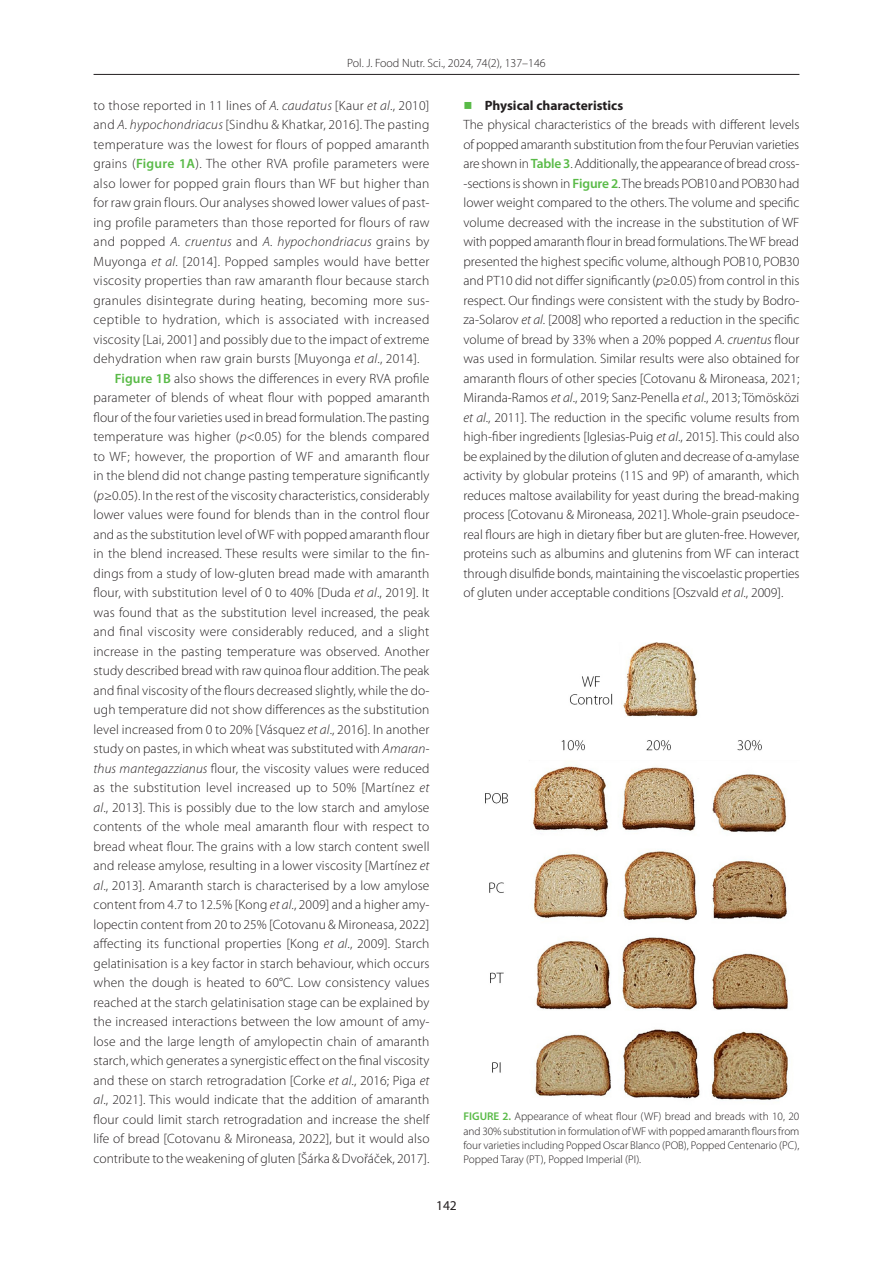
<style>
.page{position:relative;width:893px;height:1263px;background:#fff}
.page>*{position:absolute;margin:0;border:0;box-sizing:border-box;transform-origin:0 0}
._08_Tekst{font:300 13.5px/19.5px "Myriad Pro";color:#231f20;text-align:justify}
._08_Tekst_bez_wciecia{font:300 13.5px/19.5px "Myriad Pro";letter-spacing:.005em;color:#231f20;text-align:justify}
._12_Srodtytul_2{font:700 13.5px "Myriad Pro";color:#231f20}
.t1{font:13.5px "Myriad Pro";color:#231f20}
.t2{font:300 12px "Myriad Pro";color:#231f20}
._15_Rycina_podpis_1{font:300 11.25px/14.2px "Myriad Pro";color:#231f20;text-align:justify}
.s1{font-style:italic}
.s2{font-weight:600;color:#59ba47}
.s3{font-family:"Newspaper Pi";font-weight:400;color:#59ba47}
</style>
<div class="page">
<hr style="left:94px;top:74px;width:705px;height:1px;background:#231f20">
<img style="left:485px;top:642px;width:303px;height:458px">
<p class="t2" style="left:347px;top:56px;width:200px">Pol. J. Food Nutr. Sci., 2024, 74(2), 137–146</p>
<p class="_08_Tekst_bez_wciecia" style="left:94px;top:95px;width:337px">to those reported in 11 lines of <span class="s1">A. caudatus</span> [Kaur <span class="s1">et al</span>., 2010] and <span class="s1">A. hypochondriacus</span> [Sindhu &amp; Khatkar, 2016]. The pasting temperature was the lowest for flours of popped amaranth grains (<span class="s2">Figure 1A</span>). The other RVA profile parameters were also lower for popped grain flours than WF but higher than for raw grain flours. Our analyses showed lower values of past&shy;ing profile parameters than those reported for flours of raw and popped <span class="s1">A. cruentus</span> and <span class="s1">A. hypochondriacus</span> grains by Muyonga <span class="s1">et al</span>. [2014]. Popped samples would have better viscosity properties than raw amaranth flour because starch granules disintegrate during heating, becoming more sus&shy;ceptible to hydration, which is associated with increased viscosity [Lai, 2001] and possibly due to the impact of extreme dehydration when raw grain bursts [Muyonga <span class="s1">et al</span>., 2014].</p>
<p class="_08_Tekst" style="left:94px;top:368px;width:338px;text-indent:21px"><span class="s2">Figure 1B</span> also shows the differences in every RVA profile parameter of blends of wheat flour with popped amaranth flour of the four varieties used in bread formulation. The pasting temperature was higher (<span class="s1">p</span>&lt;0.05) for the blends compared to WF; however, the proportion of WF and amaranth flour in the blend did not change pasting temperature significantly (<span class="s1">p</span>≥0.05). In the rest of the viscosity characteristics, considerably lower values were found for blends than in the control flour and as the substitution level of WF with popped amaranth flour in the blend increased. These results were similar to the fin&shy;dings from a study of low-gluten bread made with amaranth flour, with substitution level of 0 to 40% [Duda <span class="s1">et al</span>., 2019]. It was found that as the substitution level increased, the peak and final viscosity were considerably reduced, and a slight increase in the pasting temperature was observed. Another study described bread with raw quinoa flour addition. The peak and final viscosity of the flours decreased slightly, while the do&shy;ugh temperature did not show differences as the substitution level increased from 0 to 20% [Vásquez <span class="s1">et al</span>., 2016]. In another study on pastes, in which wheat was substituted with <span class="s1">Amaran&shy;thus mantegazzianus</span> flour, the viscosity values were reduced as the substitution level increased up to 50% [Martínez <span class="s1">et al</span>., 2013]. This is possibly due to the low starch and amylose contents of the whole meal amaranth flour with respect to bread wheat flour. The grains with a low starch content swell and release amylose, resulting in a lower viscosity [Martínez <span class="s1">et al</span>., 2013]. Amaranth starch is characterised by a low amylose content from 4.7 to 12.5% [Kong <span class="s1">et al</span>., 2009] and a higher amy&shy;lopectin content from 20 to 25% [Cotovanu &amp; Mironeasa, 2022] affecting its functional properties [Kong <span class="s1">et al</span>., 2009]. Starch gelatinisation is a key factor in starch behaviour, which occurs when the dough is heated to 60°C. Low consistency values reached at the starch gelatinisation stage can be explained by the increased interactions between the low amount of amy&shy;lose and the large length of amylopectin chain of amaranth starch, which generates a synergistic effect on the final viscosity and these on starch retrogradation [Corke <span class="s1">et al</span>., 2016; Piga <span class="s1">et al</span>., 2021]. This would indicate that the addition of amaranth flour could limit starch retrogradation and increase the shelf life of bread [Cotovanu &amp; Mironeasa, 2022], but it would also contribute to the weakening of gluten [Šárka &amp; Dvořáček, 2017].</p>
<p class="_12_Srodtytul_2" style="left:463px;top:96px;width:161px"><span class="s3">r</span> Physical characteristics</p>
<p class="_08_Tekst_bez_wciecia" style="left:463px;top:115px;width:338px">The physical characteristics of the breads with different levels of popped amaranth substitution from the four Peruvian varieties are shown in <span class="s2">Table 3</span>. Additionally, the appearance of bread cross--sections is shown in <span class="s2">Figure 2</span>. The breads POB10 and POB30 had lower weight compared to the others. The volume and specific volume decreased with the increase in the substitution of WF with popped amaranth flour in bread formulations. The WF bread presented the highest specific volume, although POB10, POB30 and PT10 did not differ significantly (<span class="s1">p</span>≥0.05) from control in this respect. Our findings were consistent with the study by Bodro&shy;za-Solarov <span class="s1">et al</span>. [2008] who reported a reduction in the specific volume of bread by 33% when a 20% popped <span class="s1">A. cruentus</span> flour was used in formulation. Similar results were also obtained for amaranth flours of other species [Cotovanu &amp; Mironeasa, 2021; Miranda-Ramos <span class="s1">et al</span>., 2019; Sanz-Penella <span class="s1">et al</span>., 2013; Tömösközi <span class="s1">et al</span>., 2011]. The reduction in the specific volume results from high-fiber ingredients [Iglesias-Puig <span class="s1">et al</span>., 2015]. This could also be explained by the dilution of gluten and decrease of α-amylase activity by globular proteins (11S and 9P) of amaranth, which reduces maltose availability for yeast during the bread-making process [Cotovanu &amp; Mironeasa, 2021]. Whole-grain pseudoce&shy;real flours are high in dietary fiber but are gluten-free. However, proteins such as albumins and glutenins from WF can interact through disulfide bonds, maintaining the viscoelastic properties of gluten under acceptable conditions [Oszvald <span class="s1">et al</span>., 2009].</p>
<p class="_15_Rycina_podpis_1" style="left:463px;top:1109px;width:337px"><span class="s2">FIGURE 2.</span> Appearance of wheat flour (WF) bread and breads with 10, 20 and 30% substitution in formulation of WF with popped amaranth flours from four varieties including Popped Oscar Blanco (POB), Popped Centenario (PC), Popped Taray (PT), Popped Imperial (PI).</p>
<p class="t1" style="left:436px;top:1197px;width:22px">142</p>
</div>
